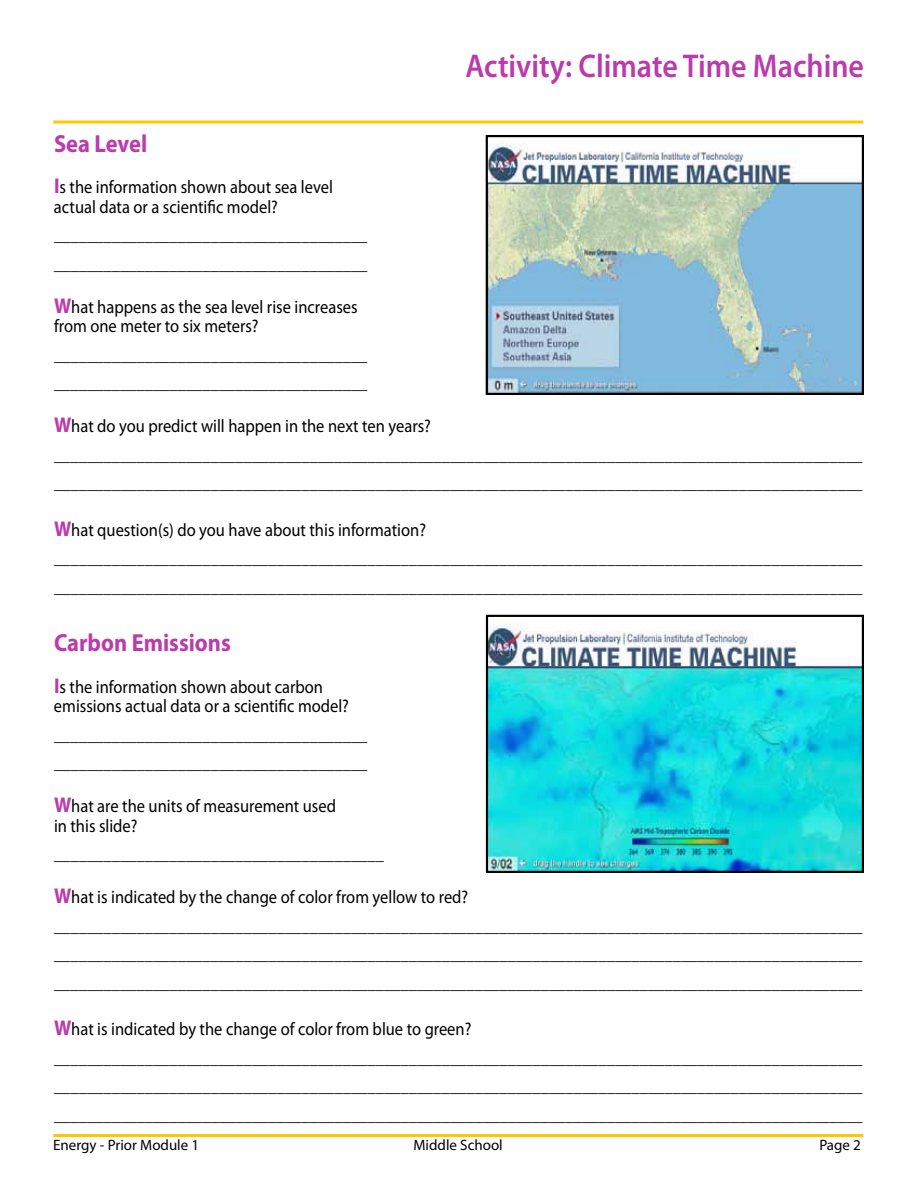
<style>
.page{position:relative;width:918px;height:1188px;background:#fff}
.page>*{position:absolute;margin:0;border:0;box-sizing:border-box;transform-origin:0 0}
.t1{font:600 33px "Myriad Pro";color:#bb3bad;scale:.91 1}
.t2{font:700 24.75px "Myriad Pro";color:#bb3bad;scale:.91 1}
.t3{font:18.15px/19.5px "Myriad Pro";color:#000;scale:.91 1}
.t4{font:16.5px/28.5px "Myriad Pro";color:#000}
.t5{font:15px "Myriad Pro";color:#000}
.s1{font-weight:700;font-size:21.45px;color:#bb3bad}
</style>
<div class="page">
<hr style="left:53px;top:120px;width:810px;height:3px;background:#fdca00">
<hr style="left:53px;top:1134px;width:810px;height:3px;background:#fdca00">
<img style="left:489px;top:143px;width:372px;height:249px">
<div style="left:486px;top:135px;width:378px;height:260px;border:2px solid #000"></div>
<img style="left:489px;top:624px;width:372px;height:246px">
<div style="left:486px;top:615px;width:378px;height:258px;border:2px solid #000"></div>
<h1 class="t1" style="left:465px;top:44px;width:440px">Activity: Climate Time Machine</h1>
<h2 class="t2" style="left:54px;top:127px;width:104px">Sea Level</h2>
<p class="t3" style="left:54px;top:177px;width:308px"><span class="s1">I</span>s the information shown about sea level actual data or a scientific model?</p>
<p class="t4" style="left:54px;top:221px;width:315px">______________________________________ ______________________________________</p>
<p class="t3" style="left:54px;top:297px;width:335px"><span class="s1">W</span>hat happens as the sea level rise increases from one meter to six meters?</p>
<p class="t4" style="left:54px;top:341px;width:315px">______________________________________ ______________________________________</p>
<p class="t3" style="left:54px;top:416px;width:416px"><span class="s1">W</span>hat do you predict will happen in the next ten years?</p>
<p class="t4" style="left:54px;top:441px;width:810px">__________________________________________________________________________________________________ __________________________________________________________________________________________________</p>
<p class="t3" style="left:54px;top:520px;width:410px"><span class="s1">W</span>hat question(s) do you have about this information?</p>
<p class="t4" style="left:54px;top:544px;width:810px">__________________________________________________________________________________________________ __________________________________________________________________________________________________</p>
<h2 class="t2" style="left:54px;top:627px;width:196px">Carbon Emissions</h2>
<p class="t3" style="left:54px;top:677px;width:326px"><span class="s1">I</span>s the information shown about carbon emissions actual data or a scientific model?</p>
<p class="t4" style="left:54px;top:721px;width:315px">______________________________________ ______________________________________</p>
<p class="t3" style="left:54px;top:796px;width:311px"><span class="s1">W</span>hat are the units of measurement used in this slide?</p>
<p class="t4" style="left:54px;top:840px;width:331px">________________________________________</p>
<p class="t3" style="left:54px;top:887px;width:457px"><span class="s1">W</span>hat is indicated by the change of color from yellow to red?</p>
<p class="t4" style="left:54px;top:912px;width:810px;text-align:justify">__________________________________________________________________________________________________ __________________________________________________________________________________________________ __________________________________________________________________________________________________</p>
<p class="t3" style="left:54px;top:1019px;width:460px"><span class="s1">W</span>hat is indicated by the change of color from blue to green?</p>
<p class="t4" style="left:54px;top:1044px;width:810px;text-align:justify">__________________________________________________________________________________________________ __________________________________________________________________________________________________ __________________________________________________________________________________________________</p>
<p class="t5" style="left:53px;top:1135px;width:147px">Energy - Prior Module 1</p>
<p class="t5" style="left:413px;top:1135px;width:91px">Middle School</p>
<p class="t5" style="left:819px;top:1135px;width:43px">Page 2</p>
</div>
